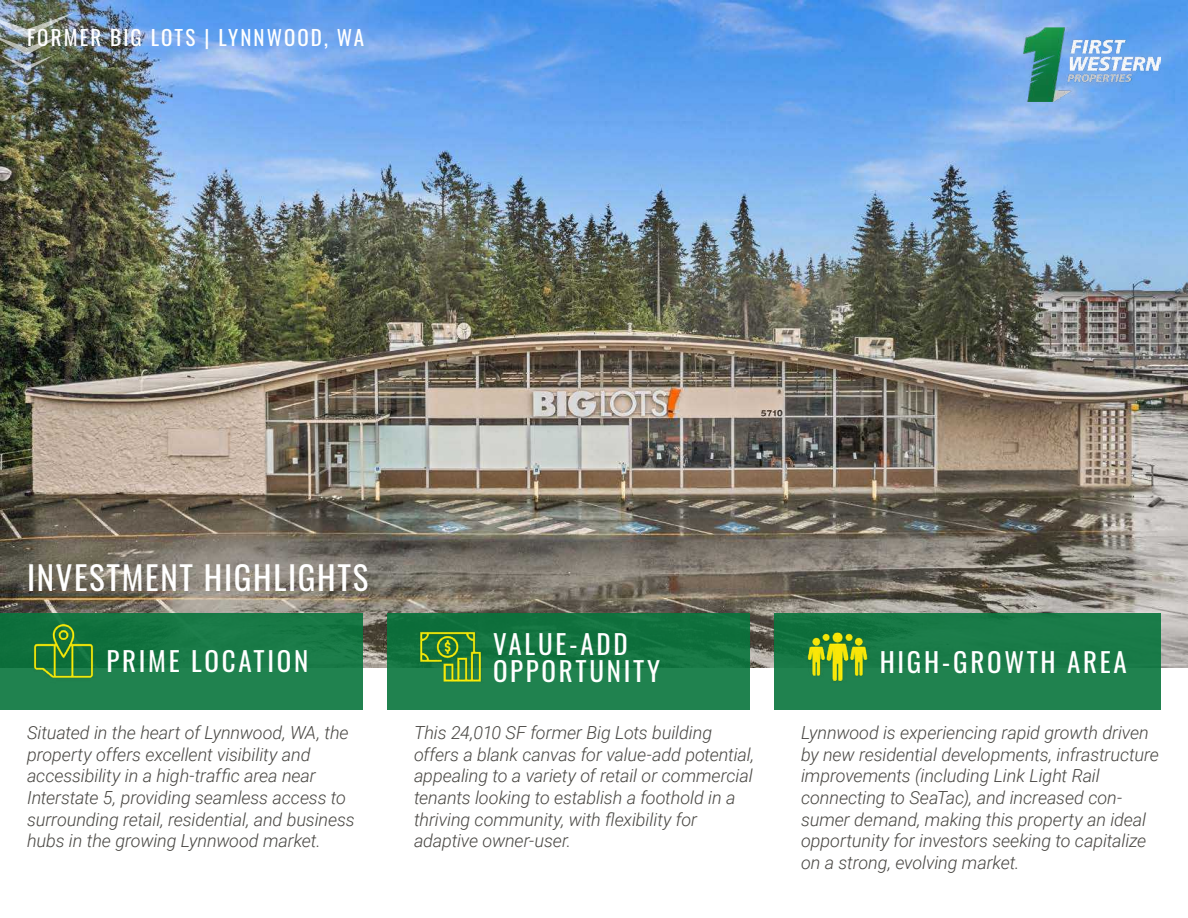
<style>
.page{position:relative;width:1188px;height:918px;background:#fff}
.page>*{position:absolute;margin:0;border:0;box-sizing:border-box;transform-origin:0 0}
.t1{font:33px "Oswald";letter-spacing:.05em;color:#fff}
.t2{font:27px/27px "Oswald";letter-spacing:.1em;color:#fff}
.t3{font:21px "Oswald";letter-spacing:.1em;color:#fff}
.t4{font:italic 300 18px/21.6px "Roboto";letter-spacing:-.005em;color:#494743}
</style>
<div class="page">
<img style="left:0;top:0;width:1188px;height:667px">
<img style="left:0;top:12px;width:75px;height:58px">
<svg style="left:10px;top:76px;width:34px;height:10px"></svg>
<div style="left:0;top:613px;width:363px;height:96px;background:linear-gradient(to bottom,#127340,#228451)"></div>
<div style="left:387px;top:613px;width:363px;height:96px;background:linear-gradient(to right,#1a7b48,#177946)"></div>
<div style="left:774px;top:613px;width:387px;height:96px;background:#1b7c4a"></div>
<img style="left:27px;top:620px;width:72px;height:72px">
<img style="left:414px;top:625px;width:72px;height:59px">
<img style="left:801px;top:625px;width:72px;height:56px">
<img style="left:1024px;top:28px;width:137px;height:74px">
<p class="t3" style="left:27px;top:19px;width:339px">FORMER BIG LOTS | LYNNWOOD, WA</p>
<h1 class="t1" style="left:27px;top:549px;width:343px">INVESTMENT HIGHLIGHTS</h1>
<h2 class="t2" style="left:106px;top:645px;width:203px">PRIME LOCATION</h2>
<h2 class="t2" style="left:493px;top:628px;width:168px">VALUE-ADD<br>OPPORTUNITY</h2>
<h2 class="t2" style="left:880px;top:645px;width:249px">HIGH-GROWTH AREA</h2>
<p class="t4" style="left:27px;top:721px;width:329px">Situated in the heart of Lynnwood, WA, the property offers excellent visibility and accessibility in a high-traffic area near Interstate 5, providing seamless access to surrounding retail, residential, and business hubs in the growing Lynnwood market.</p>
<p class="t4" style="left:414px;top:721px;width:342px">This 24,010 SF former Big Lots building offers a blank canvas for value-add potential, appealing to a variety of retail or commercial tenants looking to establish a foothold in a thriving community, with flexibility for adaptive owner-user.</p>
<p class="t4" style="left:801px;top:721px;width:359px">Lynnwood is experiencing rapid growth driven by new residential developments, infrastructure improvements (including Link Light Rail connecting to SeaTac), and increased con&shy;sumer demand, making this property an ideal opportunity for investors seeking to capitalize on a strong, evolving market.</p>
</div>
